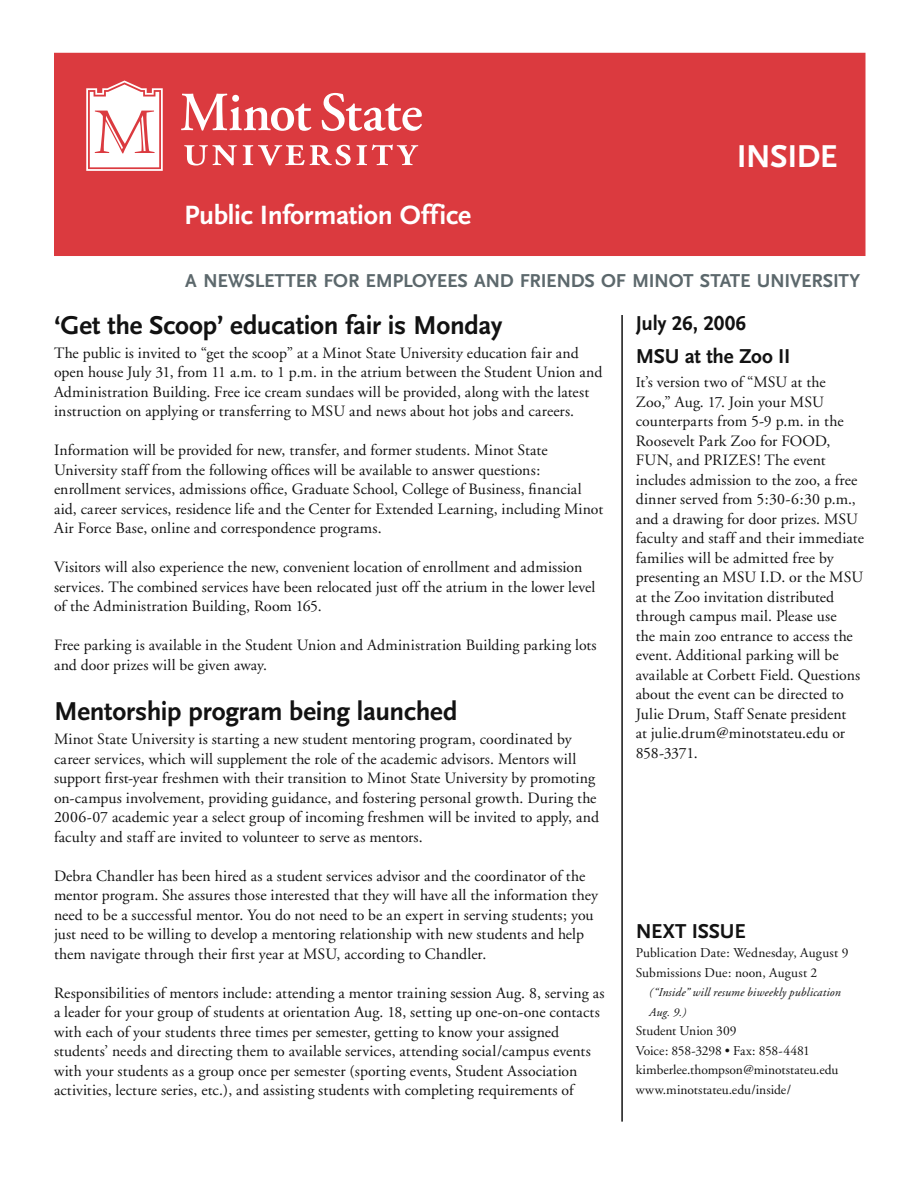
<style>
.page{position:relative;width:918px;height:1188px;background:#fff}
.page>*{position:absolute;margin:0;border:0;box-sizing:border-box;transform-origin:0 0}
.t1{font:700 33px "Scala Sans LF";color:#fff}
.t2{font:700 27.6px "Scala Sans";letter-spacing:-.01em;color:#fff}
.t3{font:700 27px "Scala Sans LF";letter-spacing:-.01em;color:#121212}
.t4{font:700 21px/33.9px "Scala Sans LF";letter-spacing:-.01em;color:#121212}
.t5{font:700 19.5px "Scala Sans LF";letter-spacing:-.015em;color:#5c686c}
.t6{font:15.75px/19.5px "Adobe Garamond";letter-spacing:.005em;color:#121212}
.t7{font:13.5px/19.5px "Adobe Garamond";color:#121212}
.t8{font:italic 12px/19.5px "Adobe Garamond";letter-spacing:.015em;color:#121212}
.s1{font-size:15px}
</style>
<div class="page">
<hr style="left:621px;top:315px;width:2px;height:807px;background:#121212">
<div style="left:55px;top:54px;width:810px;height:201px;background:#db3a3f"></div>
<div style="left:54px;top:53px;width:812px;height:203px;border:2px solid #db3a3f"></div>
<svg style="left:86px;top:81px;width:336px;height:90px"></svg>
<h2 class="t2" style="left:184px;top:200px;width:289px">Public Information Office</h2>
<h1 class="t1" style="left:737px;top:139px;width:102px">INSIDE</h1>
<p class="t5" style="left:185px;top:270px;width:460px">A N EWSLETTER FOR EMPLOYEES AN D FRI EN DS OF MIN</p>
<p class="t5" style="left:669px;top:270px;width:193px">OT STATE UNIVERSITY</p>
<h3 class="t4" style="left:636px;top:306px;width:112px">JULY 26, 2006<br>MSU</h3>
<h3 class="t3" style="left:54px;top:311px;width:450px">‘GET THE SCOOP’ EDUCATION FAIR IS M ONDAY</h3>
<p class="t6" style="left:54px;top:344px;width:550px">The public is invited to “get the scoop” at a Minot State University education fair and open house July 31, from 11 a.m. to 1 p.m. in the atrium between the Student Union and Administration Building. Free ice cream sundaes will be provided, along with the latest instruction on applying or transferring to MSU and news about hot jobs and careers.</p>
<p class="t6" style="left:54px;top:441px;width:551px">Information will be provided for new, transfer, and former students. Minot State University staff from the following offices will be available to answer questions: enrollment services, admissions office, Graduate School, College of Business, financial aid, career services, residence life and the Center for Extended Learning, including Minot Air Force Base, online and correspondence programs.</p>
<p class="t6" style="left:54px;top:558px;width:543px">Visitors will also experience the new, convenient location of enrollment and admission services. The combined services have been relocated just off the atrium in the lower level of the Administration Building, Room 165.</p>
<p class="t6" style="left:54px;top:636px;width:544px">Free parking is available in the Student Union and Administration Building parking lots and door prizes will be given away.</p>
<h3 class="t3" style="left:54px;top:697px;width:405px">MENTORSHIP PROGRAM BEING LAUNCHED</h3>
<p class="t6" style="left:54px;top:730px;width:547px">Minot State University is starting a new student mentoring program, coordinated by career services, which will supplement the role of the academic advisors. Mentors will support first-year freshmen with their transition to Minot State University by promoting on-campus involvement, providing guidance, and fostering personal growth. During the 2006-07 academic year a select group of incoming freshmen will be invited to apply, and faculty and staff are invited to volunteer to serve as mentors.</p>
<p class="t6" style="left:54px;top:867px;width:546px">Debra Chandler has been hired as a student services advisor and the coordinator of the mentor program. She assures those interested that they will have all the information they need to be a successful mentor. You do not need to be an expert in serving students; you just need to be willing to develop a mentoring relationship with new students and help them navigate through their first year at MSU, according to Chandler.</p>
<p class="t6" style="left:54px;top:984px;width:552px">Responsibilities of mentors include: attending a mentor training session Aug. 8, serving as a leader for your group of students at orientation Aug. 18, setting up one-on-one contacts with each of your students three times per semester, getting to know your assigned students’ needs and directing them to available services, attending social/campus events with your students as a group once per semester (sporting events, Student Association activities, lecture series, etc.), and assisting students with completing requirements of</p>
<h3 class="t4" style="left:685px;top:340px;width:107px">AT THE ZOO II</h3>
<p class="t6" style="left:636px;top:373px;width:230px"><span class="s1">I</span>t’s version two of “MSU at the<br>Zoo,” Aug. 17. Join your MSU counterparts from 5-9 p.m. in the<br>Roosevelt Park Zoo for FOOD,<br>FUN, and PRIZES! The event includes admission to the zoo, a free dinner served from 5:30-6:30 p.m., and a drawing for door prizes. MSU faculty and staff and their immediate families will be admitted free by presenting an MSU I.D. or the MSU at the Zoo invitation distributed through campus mail. Please use<br>the main zoo entrance to access the event. Additional parking will be available at Corbett Field. Questions about the event can be directed to<br>Julie Drum, Staff Senate president<br>at julie.drum@minotstateu.edu or<br>858-3371.</p>
<h3 class="t4" style="left:636px;top:915px;width:111px">NEXT ISSUE</h3>
<p class="t7" style="left:636px;top:944px;width:214px">Publication Date: Wednesday, August 9<br>Submissions Due: noon, August 2</p>
<p class="t8" style="left:649px;top:983px;width:193px">(“Inside” will resume biweekly publication<br>Aug. 9.)</p>
<p class="t7" style="left:636px;top:1022px;width:204px">Student Union 309<br>Voice: 858-3298 • Fax: 858-4481 kimberlee.thompson@minotstateu.edu www.minotstateu.edu/inside/</p>
</div>
